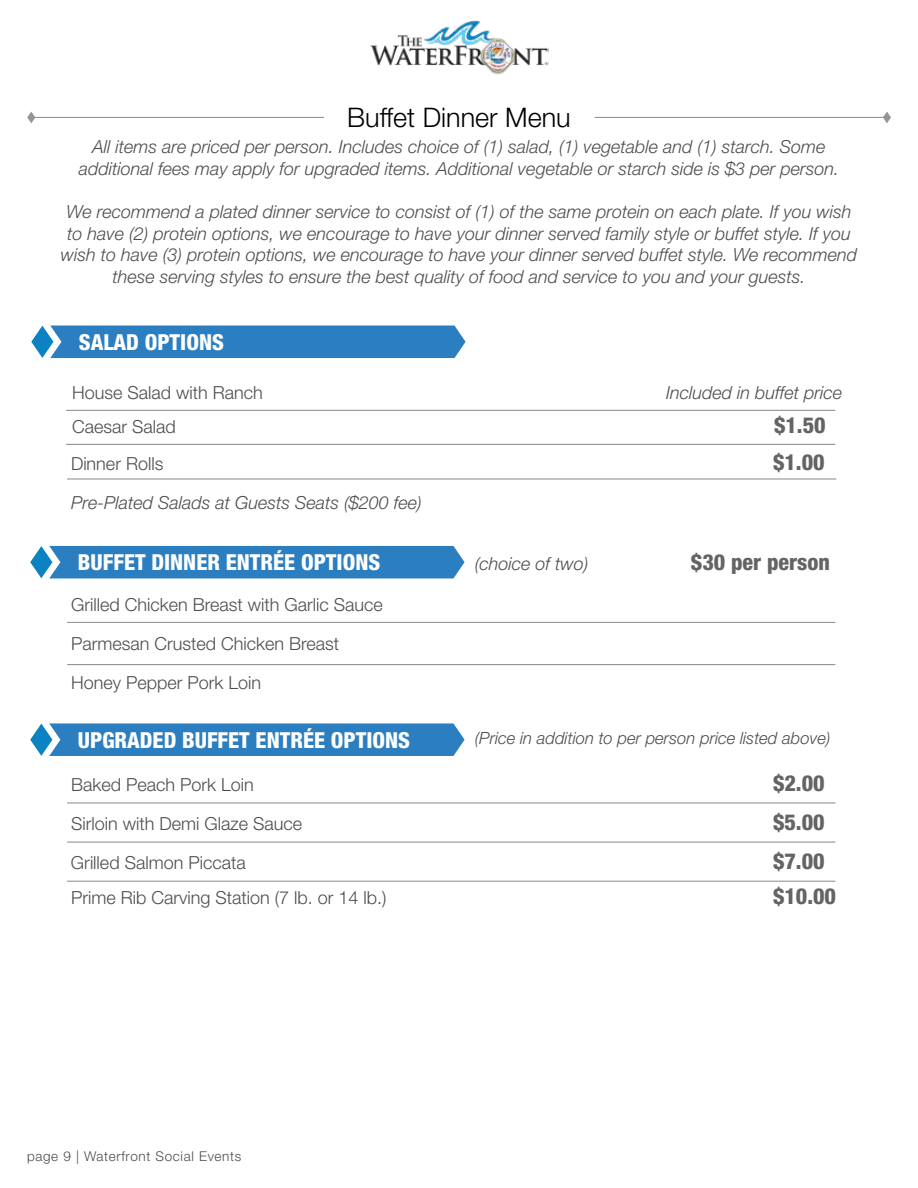
<style>
.page{position:relative;width:918px;height:1188px;background:#fff}
.page>*{position:absolute;margin:0;border:0;box-sizing:border-box;transform-origin:0 0}
.t1{font:300 27px "Helvetica Neue LT Std";color:#000}
.t2{font:800 condensed 22.05px "Helvetica Neue LT Std";color:#fff}
.t3{font:800 condensed 22.05px "Helvetica Neue LT Std";color:#636466}
.t4{font:italic 300 18px/21.6px "Helvetica Neue LT Std";color:#4d4d4f;text-align:center}
.t5{font:300 18px/39px "Helvetica Neue LT Std";color:#4d4d4f}
.t6{font:italic 300 16.8px "Helvetica Neue LT Std";color:#4d4d4f}
.t7{font:300 13.5px "Helvetica Neue LT Std";letter-spacing:.05em;color:#4d4d4f}
</style>
<div class="page">
<img style="left:370px;top:20px;width:179px;height:55px">
<svg style="left:27px;top:112px;width:8px;height:11px"></svg>
<hr style="left:30px;top:117px;width:294px;height:1px;background:#939598">
<svg style="left:883px;top:112px;width:8px;height:11px"></svg>
<hr style="left:595px;top:117px;width:293px;height:1px;background:#939598">
<svg style="left:30px;top:546px;width:435px;height:32px;background:#3383c2"></svg>
<svg style="left:30px;top:723px;width:435px;height:33px;background:#3685c3"></svg>
<hr style="left:67px;top:622px;width:768px;height:1px;background:#939598">
<hr style="left:67px;top:802px;width:768px;height:2px;background:#939598">
<hr style="left:67px;top:664px;width:768px;height:1px;background:#939598">
<hr style="left:67px;top:842px;width:768px;height:1px;background:#939598">
<hr style="left:67px;top:881px;width:768px;height:1px;background:#939598">
<svg style="left:31px;top:326px;width:435px;height:32px;background:#3383c2"></svg>
<hr style="left:66px;top:410px;width:769px;height:1px;background:#939598">
<hr style="left:66px;top:444px;width:769px;height:1px;background:#939598">
<hr style="left:67px;top:478px;width:769px;height:2px;background:#939598">
<h1 class="t1" style="left:347px;top:101px;width:225px">Buffet Dinner Menu</h1>
<p class="t4" style="left:79px;top:136px;width:762px">All items are priced per person. Includes choice of (1) salad, (1) vegetable and (1) starch. Some additional fees may apply for upgraded items. Additional vegetable or starch side is $3 per person.</p>
<p class="t4" style="left:61px;top:201px;width:798px">We recommend a plated dinner service to consist of (1) of the same protein on each plate. If you wish to have (2) protein options, we encourage to have your dinner served family style or buffet style. If you wish to have (3) protein options, we encourage to have your dinner served buffet style. We recommend these serving styles to ensure the best quality of food and service to you and your guests.</p>
<p class="t2" style="left:79px;top:328px;width:147px">SALAD OPTIONS</p>
<p class="t5" style="left:72px;top:372px;width:192px">House Salad with Ranch</p>
<p class="t4" style="left:666px;top:381px;width:178px">Included in buffet price</p>
<p class="t5" style="left:72px;top:407px;width:105px">Caesar Salad</p>
<p class="t3" style="left:774px;top:412px;width:53px">$1.50</p>
<p class="t5" style="left:71px;top:444px;width:94px">Dinner Rolls</p>
<p class="t3" style="left:773px;top:449px;width:53px">$1.00</p>
<p class="t4" style="left:71px;top:491px;width:352px">Pre-Plated Salads at Guests Seats ($200 fee)</p>
<p class="t2" style="left:78px;top:549px;width:304px">BUFFET DINNER ENTRÉE OPTIONS</p>
<p class="t5" style="left:71px;top:584px;width:313px">Grilled Chicken Breast with Garlic Sauce<br>Parmesan Crusted Chicken Breast<br>Honey Pepper Pork Loin</p>
<p class="t2" style="left:78px;top:726px;width:334px">UPGRADED BUFFET ENTRÉE OPTIONS</p>
<p class="t4" style="left:475px;top:553px;width:115px">(choice of two)</p>
<p class="t3" style="left:691px;top:549px;width:141px">$30 per person</p>
<p class="t6" style="left:475px;top:728px;width:357px">(Price in addition to per person price listed above)</p>
<p class="t5" style="left:71px;top:765px;width:184px">Baked Peach Pork Loin</p>
<p class="t3" style="left:773px;top:770px;width:53px">$2.00</p>
<p class="t5" style="left:71px;top:804px;width:233px">Sirloin with Demi Glaze Sauce</p>
<p class="t3" style="left:773px;top:809px;width:53px">$5.00</p>
<p class="t5" style="left:71px;top:843px;width:176px">Grilled Salmon Piccata</p>
<p class="t3" style="left:773px;top:848px;width:53px">$7.00</p>
<p class="t5" style="left:71px;top:877px;width:317px">Prime Rib Carving Station (7 lb. or 14 lb.)</p>
<p class="t3" style="left:773px;top:882px;width:65px">$10.00</p>
<p class="t7" style="left:27px;top:1148px;width:216px">page 9 | Waterfront Social Events</p>
</div>
